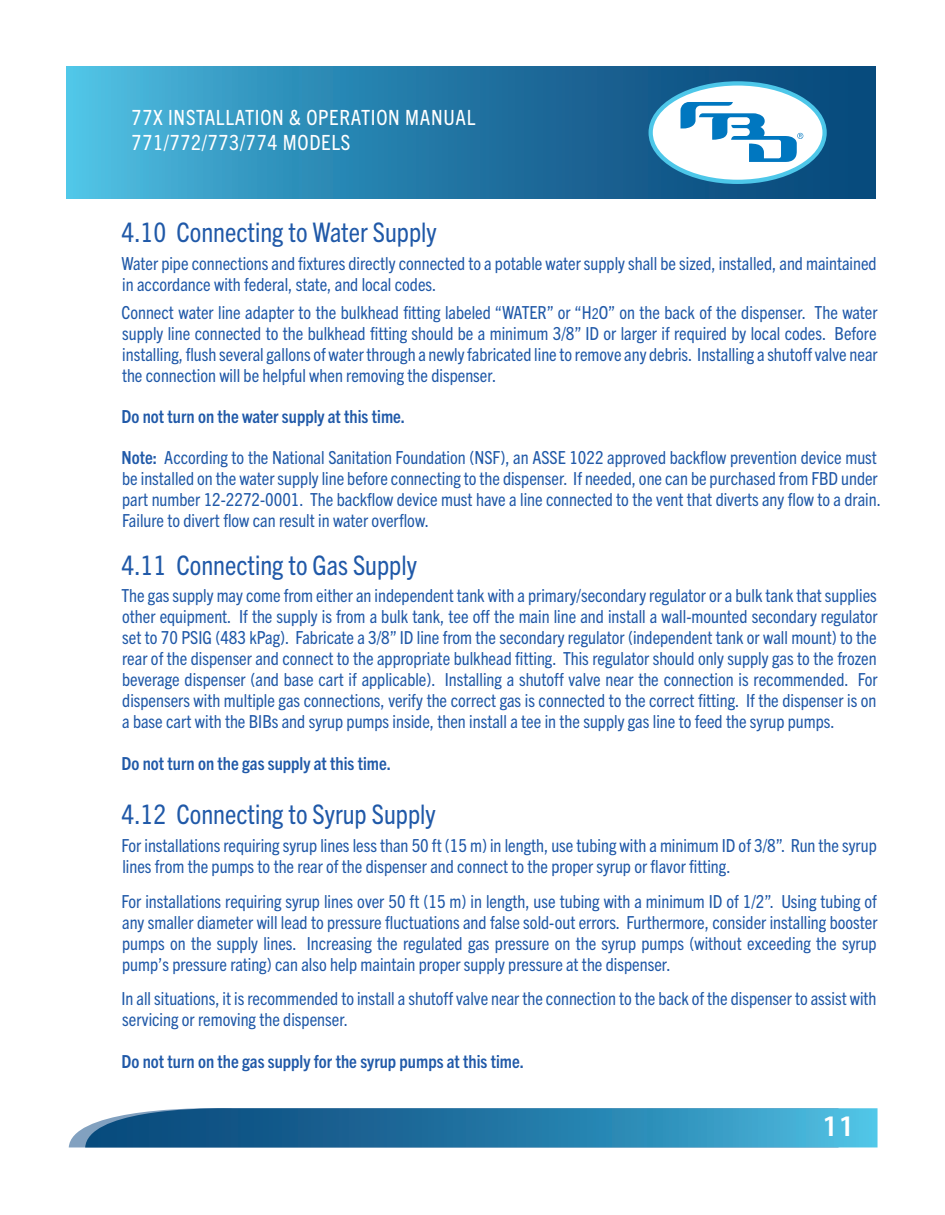
<style>
.page{position:relative;width:945px;height:1215px;background:#fff}
.page>*{position:absolute;margin:0;border:0;box-sizing:border-box;transform-origin:0 0}
.t1{font:600 30px "Myriad Pro";color:#fff}
.t2{font:condensed 27px "Trade Gothic Next LT Pro";color:#2059a8}
.t3{font:condensed 21px/25.2px "Trade Gothic Next LT Pro";letter-spacing:.035em;color:#fff}
.t4{font:condensed 18px/21px "Trade Gothic Next LT Pro";color:#2059a8}
.t5{font:700 condensed 18px "Trade Gothic Next LT Pro";color:#2059a8}
.s1{font-size:15px}
.s2{font-weight:700}
</style>
<div class="page">
<svg style="left:66px;top:67px;width:810px;height:132px;background:#2881ad"></svg>
<svg style="left:649px;top:81px;width:178px;height:103px"></svg>
<svg style="left:69px;top:1108px;width:809px;height:39px;background:#2f81ab"></svg>
<p class="t3" style="left:132px;top:104px;width:345px">77X INSTALLATION &amp; OPERATION MANUAL<br>771/772/773/774 MODELS</p>
<p class="t2" style="left:122px;top:214px;width:317px">4.10 Connecting to Water Supply</p>
<p class="t4" style="left:122px;top:252px;width:757px">Water pipe connections and fixtures directly connected to a potable water supply shall be sized, installed, and maintained in accordance with federal, state, and local codes.</p>
<p class="t4" style="left:122px;top:301px;width:758px;text-align:justify">Connect water line adapter to the bulkhead fitting labeled “WATER” or “H<span class="s1">2</span>O” on the back of the dispenser. The water supply line connected to the bulkhead fitting should be a minimum 3/8” ID or larger if required by local codes. Before installing, flush several gallons of water through a newly fabricated line to remove any debris. Installing a shutoff valve near the connection will be helpful when removing the dispenser.</p>
<p class="t5" style="left:122px;top:404px;width:285px">Do not turn on the water supply at this time.</p>
<p class="t4" style="left:122px;top:446px;width:761px"><span class="s2">Note:</span> According to the National Sanitation Foundation (NSF), an ASSE 1022 approved backflow prevention device must be installed on the water supply line before connecting to the dispenser. If needed, one can be purchased from FBD under part number 12-2272-0001. The backflow device must have a line connected to the vent that diverts any flow to a drain.<br>Failure to divert flow can result in water overflow.</p>
<p class="t2" style="left:122px;top:547px;width:297px">4.11 Connecting to Gas Supply</p>
<p class="t4" style="left:122px;top:584px;width:758px;text-align:justify">The gas supply may come from either an independent tank with a primary/secondary regulator or a bulk tank that supplies other equipment. If the supply is from a bulk tank, tee off the main line and install a wall-mounted secondary regulator set to 70 PSIG (483 kPag). Fabricate a 3/8” ID line from the secondary regulator (independent tank or wall mount) to the rear of the dispenser and connect to the appropriate bulkhead fitting. This regulator should only supply gas to the frozen beverage dispenser (and base cart if applicable). Installing a shutoff valve near the connection is recommended. For dispensers with multiple gas connections, verify the correct gas is connected to the correct fitting. If the dispenser is on a base cart with the BIBs and syrup pumps inside, then install a tee in the supply gas line to feed the syrup pumps.</p>
<p class="t5" style="left:122px;top:751px;width:271px">Do not turn on the gas supply at this time.</p>
<p class="t2" style="left:122px;top:796px;width:316px">4.12 Connecting to Syrup Supply</p>
<p class="t4" style="left:122px;top:834px;width:757px">For installations requiring syrup lines less than 50 ft (15 m) in length, use tubing with a minimum ID of 3/8”. Run the syrup lines from the pumps to the rear of the dispenser and connect to the proper syrup or flavor fitting.</p>
<p class="t4" style="left:122px;top:890px;width:758px;text-align:justify">For installations requiring syrup lines over 50 ft (15 m) in length, use tubing with a minimum ID of 1/2”. Using tubing of any smaller diameter will lead to pressure fluctuations and false sold-out errors. Furthermore, consider installing booster pumps on the supply lines. Increasing the regulated gas pressure on the syrup pumps (without exceeding the syrup pump’s pressure rating) can also help maintain proper supply pressure at the dispenser.</p>
<p class="t4" style="left:122px;top:987px;width:757px">In all situations, it is recommended to install a shutoff valve near the connection to the back of the dispenser to assist with servicing or removing the dispenser.</p>
<p class="t5" style="left:122px;top:1049px;width:404px">Do not turn on the gas supply for the syrup pumps at this time.</p>
<h1 class="t1" style="left:822px;top:1107px;width:34px">11</h1>
</div>
